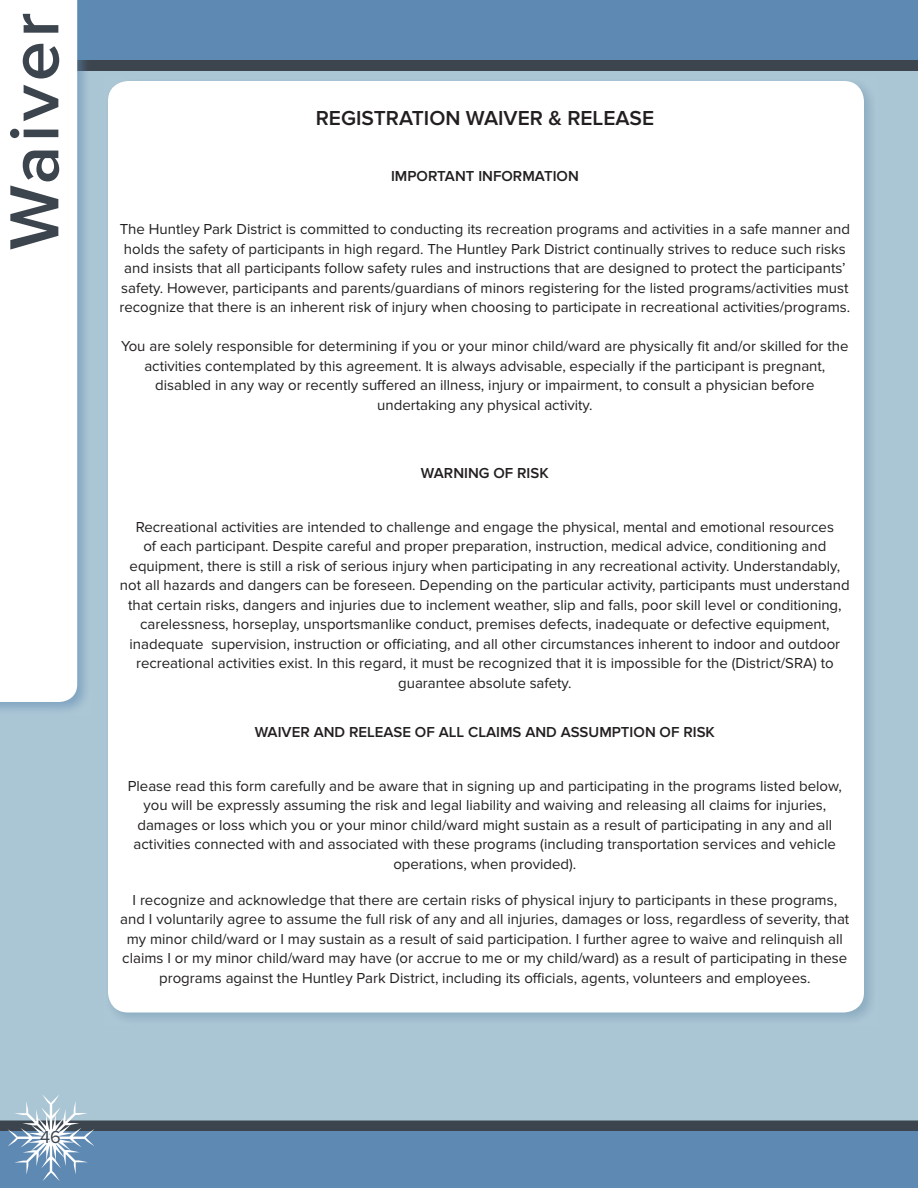
<style>
.page{position:relative;width:918px;height:1188px;background:#aac5d3}
.page>*{position:absolute;margin:0;border:0;box-sizing:border-box;transform-origin:0 0}
.t1{font:600 72px "Proxima Nova";letter-spacing:.05em;color:#3c454e}
.t2{font:600 21px "Proxima Nova";color:#231f20}
.t3{font:18px "Proxima Nova";color:#3c454e}
.t4{font:15px/19.5px "Proxima Nova";color:#231f20;text-align:center}
.t5{font:600 15px "Proxima Nova";color:#231f20}
</style>
<div class="page">
<div style="left:0;top:1124px;width:918px;height:64px;background:#5e89b2"></div>
<div style="left:0;top:0;width:918px;height:70px;background:#5e89b2"></div>
<div style="left:0;top:60px;width:918px;height:10px;background:#3c454e"></div>
<div style="left:0;top:1121px;width:918px;height:10px;background:#3c454e"></div>
<svg style="left:7px;top:1095px;width:87px;height:86px"></svg>
<img style="left:0;top:0;width:90px;height:710px">
<div style="left:0;top:0;width:77px;height:702px;background:#fff"></div>
<div style="left:108px;top:81px;width:756px;height:932px;background:#fff;border-radius:20px"></div>
<h1 class="t1" style="left:-9px;top:250px;width:239px;rotate:-90deg">Waiver</h1>
<p class="t3" style="left:40px;top:1130px;width:22px">46</p>
<h2 class="t2" style="left:316px;top:106px;width:340px">REGISTRATION WAIVER &amp; RELEASE</h2>
<p class="t5" style="left:391px;top:167px;width:189px">IMPORTANT INFORMATION</p>
<p class="t4" style="left:119px;top:220px;width:732px">The Huntley Park District is committed to conducting its recreation programs and activities in a safe manner and holds the safety of participants in high regard. The Huntley Park District continually strives to reduce such risks and insists that all participants follow safety rules and instructions that are designed to protect the participants’ safety. However, participants and parents/guardians of minors registering for the listed programs/activities must recognize that there is an inherent risk of injury when choosing to participate in recreational activities/programs.</p>
<p class="t4" style="left:121px;top:337px;width:729px">You are solely responsible for determining if you or your minor child/ward are physically fit and/or skilled for the activities contemplated by this agreement. It is always advisable, especially if the participant is pregnant, disabled in any way or recently suffered an illness, injury or impairment, to consult a physician before undertaking any physical activity.</p>
<p class="t5" style="left:421px;top:464px;width:129px">WARNING OF RISK</p>
<p class="t4" style="left:120px;top:518px;width:731px">Recreational activities are intended to challenge and engage the physical, mental and emotional resources<br>of each participant. Despite careful and proper preparation, instruction, medical advice, conditioning and equipment, there is still a risk of serious injury when participating in any recreational activity. Understandably, not all hazards and dangers can be foreseen. Depending on the particular activity, participants must understand that certain risks, dangers and injuries due to inclement weather, slip and falls, poor skill level or conditioning, carelessness, horseplay, unsportsmanlike conduct, premises defects, inadequate or defective equipment, inadequate supervision, instruction or officiating, and all other circumstances inherent to indoor and outdoor recreational activities exist. In this regard, it must be recognized that it is impossible for the (District/SRA) to guarantee absolute safety.</p>
<p class="t5" style="left:255px;top:723px;width:462px">WAIVER AND RELEASE OF ALL CLAIMS AND ASSUMPTION OF RISK</p>
<p class="t4" style="left:128px;top:777px;width:716px">Please read this form carefully and be aware that in signing up and participating in the programs listed below, you will be expressly assuming the risk and legal liability and waiving and releasing all claims for injuries, damages or loss which you or your minor child/ward might sustain as a result of participating in any and all activities connected with and associated with these programs (including transportation services and vehicle operations, when provided).</p>
<p class="t4" style="left:120px;top:891px;width:731px">I recognize and acknowledge that there are certain risks of physical injury to participants in these programs, and I voluntarily agree to assume the full risk of any and all injuries, damages or loss, regardless of severity, that my minor child/ward or I may sustain as a result of said participation. I further agree to waive and relinquish all claims I or my minor child/ward may have (or accrue to me or my child/ward) as a result of participating in these programs against the Huntley Park District, including its officials, agents, volunteers and employees.</p>
</div>
